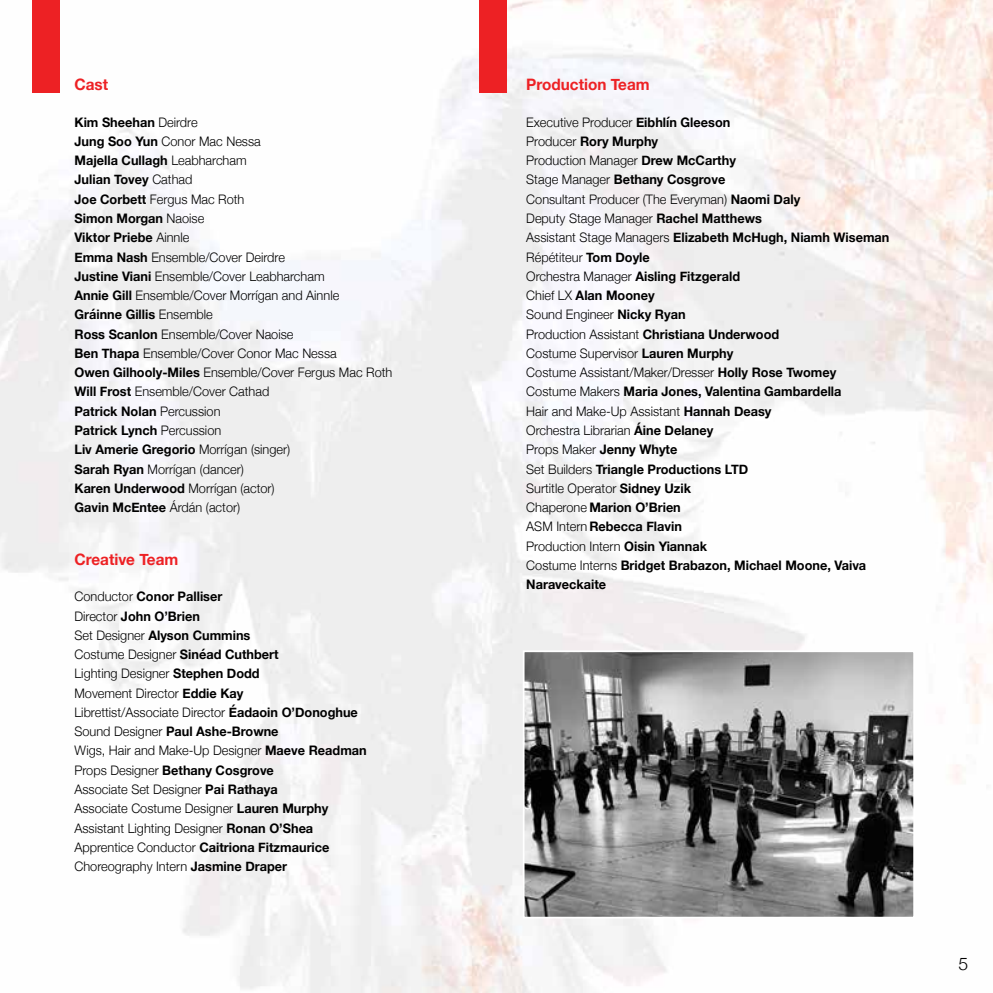
<style>
.page{position:relative;width:993px;height:993px;background:#fff}
.page>*{position:absolute;margin:0;border:0;box-sizing:border-box;transform-origin:0 0}
.t1{font:300 17.5px "Helvetica Neue";color:#000}
.t2{font:700 15.75px "Helvetica Neue";color:#ed2124}
.t3{font:300 13.12px/19.2px "Helvetica Neue";color:#000}
.s1{font-weight:700}
</style>
<div class="page">
<img style="left:525px;top:653px;width:386px;height:262px">
<div style="left:522px;top:650px;width:392px;height:268px;border:2px solid #fff"></div>
<div style="left:479px;top:0;width:28px;height:93px;background:#ed2124"></div>
<div style="left:32px;top:0;width:28px;height:93px;background:#ed2124"></div>
<p class="t2" style="left:74px;top:72px;width:35px">Cast</p>
<p class="t3" style="left:74px;top:111px;width:319px"><span class="s1">Kim Sheehan</span> Deirdre<br><span class="s1">Jung Soo Yun</span> Conor Mac Nessa<br><span class="s1">Majella Cullagh</span> Leabharcham<br><span class="s1">Julian Tovey</span> Cathad<br><span class="s1">Joe Corbett</span> Fergus Mac Roth<br><span class="s1">Simon Morgan</span> Naoise<br><span class="s1">Viktor Priebe</span> Ainnle<br><span class="s1">Emma Nash</span> Ensemble/Cover Deirdre<br><span class="s1">Justine Viani</span> Ensemble/Cover Leabharcham<br><span class="s1">Annie Gill</span> Ensemble/Cover Morrígan and Ainnle<br><span class="s1">Gráinne Gillis</span> Ensemble<br><span class="s1">Ross Scanlon</span> Ensemble/Cover Naoise<br><span class="s1">Ben Thapa</span> Ensemble/Cover Conor Mac Nessa<br><span class="s1">Owen Gilhooly-Miles</span> Ensemble/Cover Fergus Mac Roth<br><span class="s1">Will Frost</span> Ensemble/Cover Cathad<br><span class="s1">Patrick Nolan</span> Percussion<br><span class="s1">Patrick Lynch</span> Percussion<br><span class="s1">Liv Amerie Gregorio</span> Morrígan (singer)<br><span class="s1">Sarah Ryan</span> Morrígan (dancer)<br><span class="s1">Karen Underwood</span> Morrígan (actor)<br><span class="s1">Gavin McEntee</span> Árdán (actor)</p>
<p class="t2" style="left:74px;top:546px;width:105px">Creative Team</p>
<p class="t3" style="left:74px;top:586px;width:294px">Conductor <span class="s1">Conor Palliser<br></span>Director <span class="s1">John O’Brien<br></span>Set Designer <span class="s1">Alyson Cummins<br></span>Costume Designer <span class="s1">Sinéad Cuthbert<br></span>Lighting Designer <span class="s1">Stephen Dodd<br></span>Movement Director <span class="s1">Eddie Kay<br></span>Librettist/Associate Director <span class="s1">Éadaoin O’Donoghue </span>Sound Designer <span class="s1">Paul Ashe-Browne<br></span>Wigs, Hair and Make-Up Designer <span class="s1">Maeve Readman </span>Props Designer <span class="s1">Bethany Cosgrove<br></span>Associate Set Designer <span class="s1">Pai Rathaya<br></span>Associate Costume Designer <span class="s1">Lauren Murphy </span>Assistant Lighting Designer <span class="s1">Ronan O’Shea </span>Apprentice Conductor <span class="s1">Caitriona Fitzmaurice </span>Choreography Intern <span class="s1">Jasmine Draper</span></p>
<p class="t2" style="left:526px;top:72px;width:125px">Production Team</p>
<p class="t3" style="left:526px;top:111px;width:364px">Executive Producer <span class="s1">Eibhlín Gleeson<br></span>Producer <span class="s1">Rory Murphy<br></span>Production Manager <span class="s1">Drew McCarthy<br></span>Stage Manager <span class="s1">Bethany Cosgrove<br></span>Consultant Producer (The Everyman) <span class="s1">Naomi Daly<br></span>Deputy Stage Manager <span class="s1">Rachel Matthews<br></span>Assistant Stage Managers <span class="s1">Elizabeth McHugh, Niamh Wiseman </span>Répétiteur <span class="s1">Tom Doyle<br></span>Orchestra Manager <span class="s1">Aisling Fitzgerald<br></span>Chief LX <span class="s1">Alan Mooney<br></span>Sound Engineer <span class="s1">Nicky Ryan<br></span>Production Assistant <span class="s1">Christiana Underwood<br></span>Costume Supervisor <span class="s1">Lauren Murphy<br></span>Costume Assistant/Maker/Dresser <span class="s1">Holly Rose Twomey </span>Costume Makers <span class="s1">Maria Jones, Valentina Gambardella<br></span>Hair and Make-Up Assistant <span class="s1">Hannah Deasy<br></span>Orchestra Librarian <span class="s1">Áine Delaney<br></span>Props Maker <span class="s1">Jenny Whyte<br></span>Set Builders <span class="s1">Triangle Productions LTD<br></span>Surtitle Operator <span class="s1">Sidney Uzik<br></span>Chaperone <span class="s1">Marion O’Brien<br></span>ASM Intern <span class="s1">Rebecca Flavin<br></span>Production Intern <span class="s1">Oisin Yiannak<br></span>Costume Interns <span class="s1">Bridget Brabazon, Michael Moone, Vaiva Naraveckaite</span></p>
<h1 class="t1" style="left:957px;top:949px;width:11px">5</h1>
</div>
